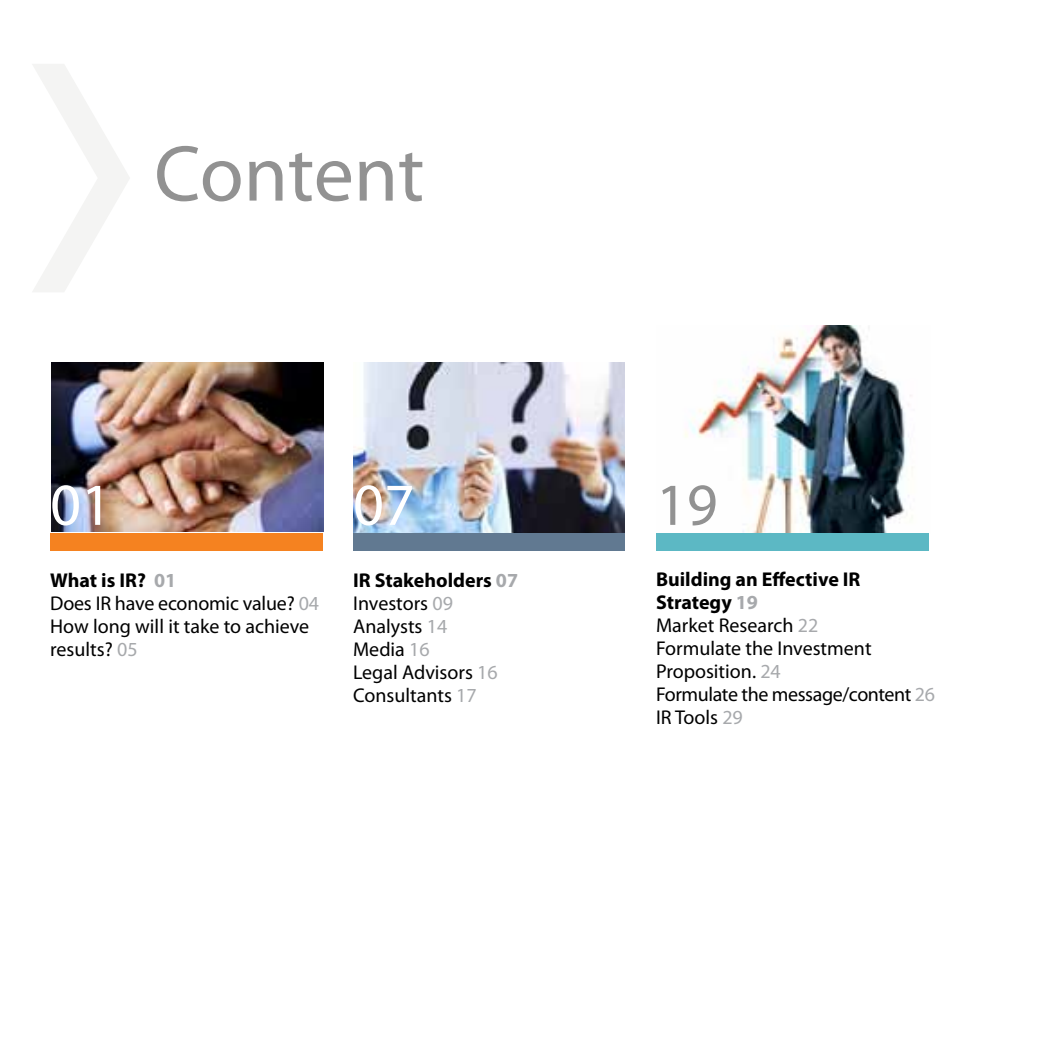
<style>
.page{position:relative;width:1063px;height:1063px;background:#fff}
.page>*{position:absolute;margin:0;border:0;box-sizing:border-box;transform-origin:0 0}
.t1{font:80px "Myriad Pro";letter-spacing:-.005em;color:#929292}
.t2{font:60px "Myriad Pro";color:#fff}
.t3{font:60px "Myriad Pro";color:#929292}
.t4{font:20px/23px "Myriad Pro";color:#000}
.s1{font-weight:700}
.s2{font-weight:700;color:#a7a9ac}
.s3{color:#a7a9ac}
</style>
<div class="page">
<img style="left:353px;top:363px;width:272px;height:170px">
<img style="left:52px;top:362px;width:271px;height:169px">
<img style="left:685px;top:326px;width:228px;height:207px">
<div style="left:656px;top:533px;width:273px;height:18px;background:#5cb8c4"></div>
<div style="left:353px;top:533px;width:272px;height:18px;background:#617991"></div>
<div style="left:50px;top:533px;width:273px;height:18px;background:#f58220"></div>
<svg style="left:33px;top:64px;width:97px;height:228px"></svg>
<h1 class="t1" style="left:154px;top:130px;width:272px">Content</h1>
<h2 class="t2" style="left:50px;top:472px;width:63px">01</h2>
<h2 class="t2" style="left:353px;top:472px;width:63px">07</h2>
<h2 class="t3" style="left:656px;top:472px;width:63px">19</h2>
<p class="t4" style="left:50px;top:569px;width:270px"><span class="s1">What is IR?</span> <span class="s2">01<br></span>Does IR have economic value? <span class="s3">04<br></span>How long will it take to achieve results? <span class="s3">05</span></p>
<p class="t4" style="left:353px;top:569px;width:167px"><span class="s1">IR Stakeholders</span> <span class="s2">07<br></span>Investors <span class="s3">09<br></span>Analysts <span class="s3">14<br></span>Media <span class="s3">16<br></span>Legal Advisors <span class="s3">16<br></span>Consultants <span class="s3">17</span></p>
<p class="t4" style="left:656px;top:569px;width:281px"><span class="s1">Building an Effective IR<br>Strategy</span> <span class="s2">19<br></span>Market Research <span class="s3">22<br></span>Formulate the Investment<br>Proposition. <span class="s3">24<br></span>Formulate the message/content <span class="s3">26<br></span>IR Tools <span class="s3">29</span></p>
</div>
